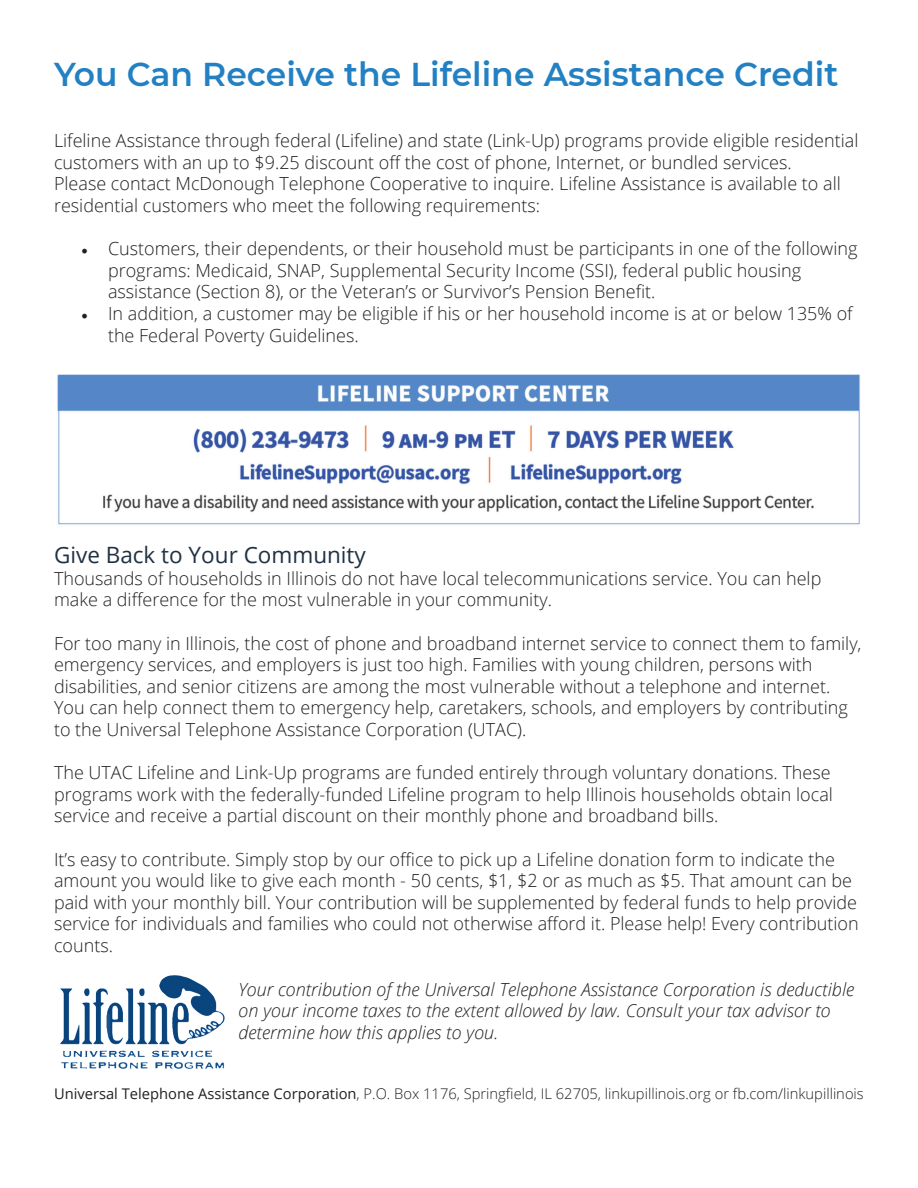
<style>
.page{position:relative;width:918px;height:1188px;background:#fff}
.page>*{position:absolute;margin:0;border:0;box-sizing:border-box;transform-origin:0 0}
.t1{font:600 33px "Montserrat";color:#2381c3}
.t2{font:22.5px "Open Sans";color:#203143}
.t3{font:300 18px/21.6px "Open Sans";color:#231f20}
.t4{font:italic 300 18px/21.6px "Open Sans";color:#231f20}
.t5{font:300 14.7px "Open Sans";color:#231f20}
.s1{font-family:"Minion Pro";font-weight:400}
.s2{font-weight:400}
</style>
<div class="page">
<img style="left:57px;top:374px;width:803px;height:151px">
<img style="left:60px;top:976px;width:164px;height:92px">
<p class="t1" style="left:54px;top:51px;width:786px">You Can Receive the Lifeline Assistance Credit</p>
<p class="t3" style="left:54px;top:129px;width:806px">Lifeline Assistance through federal (Lifeline) and state (Link-Up) programs provide eligible residential customers with an up to $9.25 discount off the cost of phone, Internet, or bundled services.<br>Please contact McDonough Telephone Cooperative to inquire. Lifeline Assistance is available to all residential customers who meet the following requirements:</p>
<p class="t3" style="left:108px;top:237px;width:751px;text-indent:-27px"><span class="s1">•</span> Customers, their dependents, or their household must be participants in one of the following programs: Medicaid, SNAP, Supplemental Security Income (SSI), federal public housing assistance (Section 8), or the Veteran’s or Survivor’s Pension Benefit.</p>
<p class="t3" style="left:108px;top:302px;width:746px;text-indent:-27px"><span class="s1">•</span> In addition, a customer may be eligible if his or her household income is at or below 135% of the Federal Poverty Guidelines.</p>
<p class="t2" style="left:54px;top:540px;width:313px">Give Back to Your Community</p>
<p class="t3" style="left:54px;top:567px;width:769px">Thousands of households in Illinois do not have local telecommunications service. You can help make a difference for the most vulnerable in your community.</p>
<p class="t3" style="left:54px;top:632px;width:809px">For too many in Illinois, the cost of phone and broadband internet service to connect them to family, emergency services, and employers is just too high. Families with young children, persons with disabilities, and senior citizens are among the most vulnerable without a telephone and internet.<br>You can help connect them to emergency help, caretakers, schools, and employers by contributing to the Universal Telephone Assistance Corporation (UTAC).</p>
<p class="t3" style="left:54px;top:761px;width:780px">The UTAC Lifeline and Link-Up programs are funded entirely through voluntary donations. These programs work with the federally-funded Lifeline program to help Illinois households obtain local service and receive a partial discount on their monthly phone and broadband bills.</p>
<p class="t3" style="left:54px;top:848px;width:806px">It’s easy to contribute. Simply stop by our office to pick up a Lifeline donation form to indicate the amount you would like to give each month - 50 cents, $1, $2 or as much as $5. That amount can be paid with your monthly bill. Your contribution will be supplemented by federal funds to help provide service for individuals and families who could not otherwise afford it. Please help! Every contribution counts.</p>
<p class="t4" style="left:238px;top:978px;width:617px">Your contribution of the Universal Telephone Assistance Corporation is deductible on your income taxes to the extent allowed by law. Consult your tax advisor to determine how this applies to you.</p>
<p class="t5" style="left:54px;top:1083px;width:811px"><span class="s2">Universal Telephone Assistance Corporation</span>, P.O. Box 1176, Springfield, IL 62705, linkupillinois.org or fb.com/linkupillinois</p>
</div>
